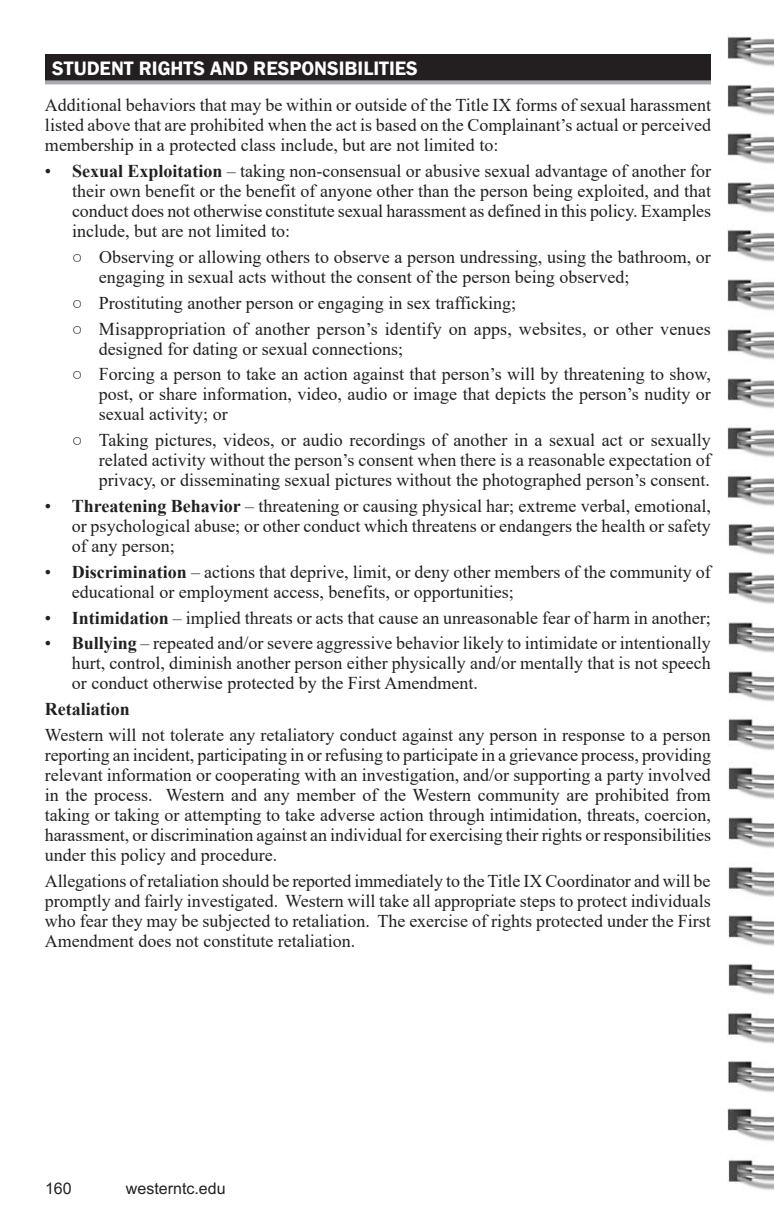
<style>
.page{position:relative;width:774px;height:1224px;background:#fff}
.page>*{position:absolute;margin:0;border:0;box-sizing:border-box;transform-origin:0 0}
.t1{font:600 20px "Franklin Gothic";color:#fff}
.t2{font:18px/20px "Times New Roman";color:#231f20;text-align:justify}
.t3{font:700 18px "Times New Roman";color:#231f20}
.t4{font:16px "Social Custom Footer";color:#231f20}
.t5{font:16px "Arial";color:#231f20}
.s1{font-weight:700}
</style>
<div class="page">
<div style="left:45px;top:54px;width:666px;height:28px;background:#231f20"></div>
<svg style="left:45px;top:80px;width:666px;height:4px;background:#9a9b9e"></svg>
<img style="left:728px;top:36px;width:46px;height:1154px">
<p class="t1" style="left:52px;top:56px;width:367px">STUDENT RIGHTS AND RESPONSIBILITIES</p>
<p class="t2" style="left:45px;top:95px;width:668px">Additional behaviors that may be within or outside of the Title IX forms of sexual harassment listed above that are prohibited when the act is based on the Complainant’s actual or perceived membership in a protected class include, but are not limited to:</p>
<p class="t2" style="left:72px;top:161px;width:641px;text-indent:-27px">• <span class="s1">Sexual Exploitation</span> – taking non-consensual or abusive sexual advantage of another for their own benefit or the benefit of anyone other than the person being exploited, and that conduct does not otherwise constitute sexual harassment as defined in this policy. Examples include, but are not limited to:</p>
<p class="t2" style="left:72px;top:246px;width:641px">○ Observing or allowing others to observe a person undressing, using the bathroom, or</p>
<p class="t2" style="left:99px;top:266px;width:532px">engaging in sexual acts without the consent of the person being observed;</p>
<p class="t2" style="left:72px;top:292px;width:446px">○ Prostituting another person or engaging in sex trafficking;</p>
<p class="t2" style="left:72px;top:318px;width:641px">○ Misappropriation of another person’s identify on apps, websites, or other venues</p>
<p class="t2" style="left:99px;top:338px;width:306px">designed for dating or sexual connections;</p>
<p class="t2" style="left:72px;top:364px;width:641px">○ Forcing a person to take an action against that person’s will by threatening to show,</p>
<p class="t2" style="left:99px;top:384px;width:614px">post, or share information, video, audio or image that depicts the person’s nudity or sexual activity; or</p>
<p class="t2" style="left:72px;top:430px;width:641px">○ Taking pictures, videos, or audio recordings of another in a sexual act or sexually</p>
<p class="t2" style="left:99px;top:450px;width:614px">related activity without the person’s consent when there is a reasonable expectation of privacy, or disseminating sexual pictures without the photographed person’s consent.</p>
<p class="t2" style="left:72px;top:495px;width:640px;text-indent:-27px">• <span class="s1">Threatening Behavior</span> – threatening or causing physical har; extreme verbal, emotional, or psychological abuse; or other conduct which threatens or endangers the health or safety of any person;</p>
<p class="t2" style="left:72px;top:561px;width:640px;text-indent:-27px">• <span class="s1">Discrimination</span> – actions that deprive, limit, or deny other members of the community of educational or employment access, benefits, or opportunities;</p>
<p class="t2" style="left:45px;top:607px;width:668px">• <span class="s1">Intimidation</span> – implied threats or acts that cause an unreasonable fear of harm in another;</p>
<p class="t2" style="left:72px;top:633px;width:640px;text-indent:-27px">• <span class="s1">Bullying</span> – repeated and/or severe aggressive behavior likely to intimidate or intentionally hurt, control, diminish another person either physically and/or mentally that is not speech or conduct otherwise protected by the First Amendment.</p>
<p class="t3" style="left:45px;top:696px;width:86px">Retaliation</p>
<p class="t2" style="left:45px;top:724px;width:668px">Western will not tolerate any retaliatory conduct against any person in response to a person reporting an incident, participating in or refusing to participate in a grievance process, providing relevant information or cooperating with an investigation, and/or supporting a party involved in the process. Western and any member of the Western community are prohibited from taking or taking or attempting to take adverse action through intimidation, threats, coercion, harassment, or discrimination against an individual for exercising their rights or responsibilities under this policy and procedure.</p>
<p class="t2" style="left:45px;top:870px;width:668px">Allegations of retaliation should be reported immediately to the Title IX Coordinator and will be promptly and fairly investigated. Western will take all appropriate steps to protect individuals who fear they may be subjected to retaliation. The exercise of rights protected under the First Amendment does not constitute retaliation.</p>
<p class="t5" style="left:45px;top:1177px;width:28px">160</p>
<p class="t4" style="left:126px;top:1177px;width:101px">westerntc.edu</p>
</div>
